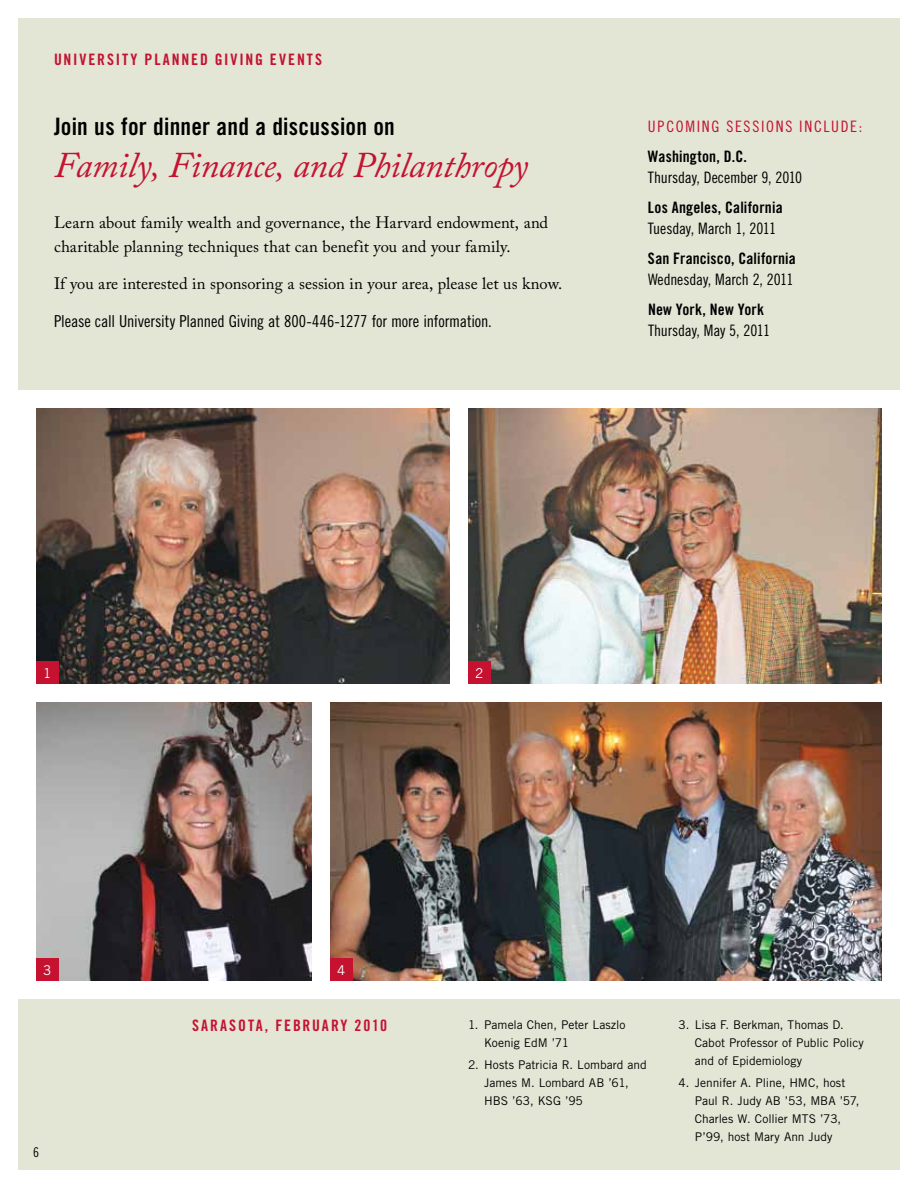
<style>
.page{position:relative;width:918px;height:1188px;background:#fff}
.page>*{position:absolute;margin:0;border:0;box-sizing:border-box;transform-origin:0 0}
.t1{font:italic 36px "Adobe Caslon Pro";letter-spacing:-.01em;color:#c41230}
.t2{font:24px "Trade Gothic LT Std Bd Cn 20";letter-spacing:.01em;color:#000}
.t3{font:16.5px/24px "Adobe Caslon Pro";letter-spacing:.005em;color:#000}
.t4{font:16.5px "Trade Gothic LT Std Cn 18";letter-spacing:-.005em;color:#000}
.t5{font:15.75px "Trade Gothic LT Std Cn 18";letter-spacing:-.01em;color:#000}
.t6{font:15.75px "Trade Gothic LT Std Bd Cn 20";letter-spacing:.01em;color:#000}
.t7{font:15.75px "Trade Gothic LT Std Bd Cn 20";letter-spacing:.12em;color:#c41230}
.t8{font:15.75px "Trade Gothic LT Std Cn 18";letter-spacing:.11em;color:#c41230}
.t9{font:15.75px "Trade Gothic LT Std Bd Cn 20";letter-spacing:.12em;color:#c41230}
.t10{font:13.5px "Trade Gothic LT Std";color:#fff}
.t11{font:13.5px "Trade Gothic LT Std Cn 18";color:#000}
.t12{font:12px/18px "Trade Gothic LT Std";color:#000}
</style>
<div class="page">
<div style="left:18px;top:18px;width:882px;height:1152px;background:#e3e5d5"></div>
<img style="left:37px;top:409px;width:844px;height:275px">
<div style="left:18px;top:390px;width:450px;height:315px;border:18px solid #fff"></div>
<img style="left:37px;top:703px;width:844px;height:277px">
<div style="left:18px;top:684px;width:312px;height:315px;border:18px solid #fff"></div>
<div style="left:450px;top:390px;width:450px;height:315px;border:18px solid #fff"></div>
<div style="left:36px;top:662px;width:22px;height:22px;background:#c41230"></div>
<div style="left:468px;top:662px;width:22px;height:22px;background:#c41230"></div>
<div style="left:312px;top:684px;width:588px;height:315px;border:18px solid #fff"></div>
<div style="left:330px;top:958px;width:22px;height:23px;background:#c41230"></div>
<div style="left:36px;top:959px;width:22px;height:22px;background:#c41230"></div>
<h3 class="t7" style="left:54px;top:50px;width:270px">UNIVERSITY PLANNED GIVING EVENTS</h3>
<h2 class="t2" style="left:54px;top:112px;width:342px">Join us for dinner and a discussion on</h2>
<h1 class="t1" style="left:54px;top:143px;width:476px">Family, Finance, and Philanthropy</h1>
<h3 class="t3" style="left:54px;top:210px;width:496px">Learn about family wealth and governance, the Harvard endowment, and charitable planning techniques that can benefit you and your family.</h3>
<h3 class="t3" style="left:54px;top:271px;width:510px">If you are interested in sponsoring a session in your area, please let us know.</h3>
<h3 class="t4" style="left:54px;top:311px;width:439px">Please call University Planned Giving at 800-446-1277 for more information.</h3>
<h3 class="t8" style="left:648px;top:117px;width:87px">Upcoming sessi</h3>
<h3 class="t8" style="left:766px;top:117px;width:98px">ons include:</h3>
<h3 class="t6" style="left:648px;top:147px;width:100px">Washington, D.C.</h3>
<h3 class="t5" style="left:648px;top:168px;width:156px">Thursday, December 9, 2010</h3>
<h3 class="t6" style="left:648px;top:198px;width:136px">Los Angeles, California</h3>
<h3 class="t5" style="left:648px;top:219px;width:130px">Tuesday, March 1, 2011</h3>
<h3 class="t6" style="left:648px;top:249px;width:149px">San Francisco, California</h3>
<h3 class="t5" style="left:648px;top:270px;width:147px">Wednesday, March 2, 2011</h3>
<h3 class="t6" style="left:648px;top:300px;width:118px">New York, New York</h3>
<h3 class="t5" style="left:648px;top:321px;width:124px">Thursday, May 5, 2011</h3>
<p class="t10" style="left:43px;top:665px;width:10px">1</p>
<p class="t10" style="left:475px;top:665px;width:10px">2</p>
<p class="t10" style="left:43px;top:962px;width:10px">3</p>
<p class="t10" style="left:337px;top:962px;width:10px">4</p>
<p class="t11" style="left:33px;top:1144px;width:7px">6</p>
<h3 class="t9" style="left:192px;top:1016px;width:102px">Sar asota, Febr</h3>
<h3 class="t9" style="left:312px;top:1016px;width:76px">uary 2010</h3>
<p class="t12" style="left:484px;top:1015px;width:143px;text-indent:-16px">1. Pamela Chen, Peter Laszlo<br>Koenig EdM ’71</p>
<p class="t12" style="left:484px;top:1056px;width:164px;text-indent:-16px">2. Hosts Patricia R. Lombard and<br>James M. Lombard AB ’61,<br>HBS ’63, KSG ’95</p>
<p class="t12" style="left:695px;top:1015px;width:171px;text-indent:-16px">3. Lisa F. Berkman, Thomas D.<br>Cabot Professor of Public Policy and of Epidemiology</p>
<p class="t12" style="left:695px;top:1074px;width:166px;text-indent:-16px">4. Jennifer A. Pline, HMC, host<br>Paul R. Judy AB ’53, MBA ’57,<br>Charles W. Collier MTS ’73,<br>P’99, host Mary Ann Judy</p>
</div>
